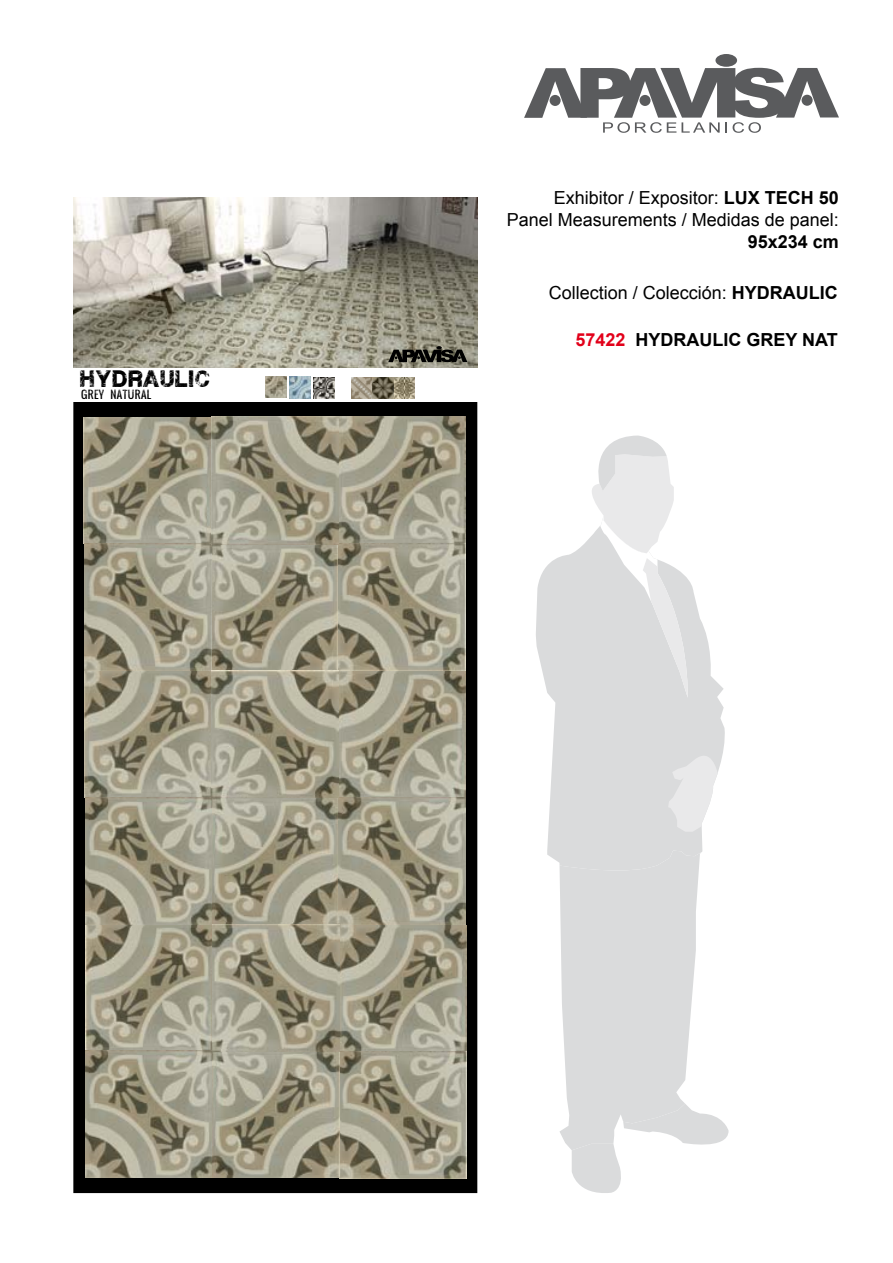
<style>
.page{position:relative;width:893px;height:1263px;background:#fff}
.page>*{position:absolute;margin:0;border:0;box-sizing:border-box;transform-origin:0 0}
.t1{font:18.9px "Plane Crash";color:#000}
.t2{font:18px/21.6px "Arial";color:#000;text-align:right}
.t3{font:700 18px "Arial";color:#000}
.t4{font:10.65px "Skyfall";letter-spacing:.04em;color:#000}
.s1{font-weight:700}
.s2{color:#e2001a}
</style>
<div class="page">
<div style="left:75px;top:199px;width:401px;height:992px;background:#000"></div>
<div style="left:715px;top:54px;width:22px;height:13px;background:#5a5b5d;border-radius:50%"></div>
<svg style="left:524px;top:68px;width:315px;height:65px"></svg>
<svg style="left:536px;top:548px;width:189px;height:314px;fill:#dadbdc"></svg>
<svg style="left:580px;top:435px;width:110px;height:263px"></svg>
<svg style="left:559px;top:850px;width:170px;height:343px"></svg>
<svg style="left:668px;top:746px;width:50px;height:86px;background:#e6e7e8"></svg>
<img style="left:73px;top:198px;width:404px;height:171px">
<div style="left:72px;top:369px;width:405px;height:33px;background:#fff"></div>
<img style="left:290px;top:377px;width:21px;height:21px">
<img style="left:265px;top:377px;width:22px;height:21px">
<svg style="left:388px;top:346px;width:79px;height:16px"></svg>
<img style="left:313px;top:377px;width:22px;height:22px">
<img style="left:352px;top:377px;width:63px;height:21px">
<img style="left:84px;top:417px;width:382px;height:761px">
<p class="t1" style="left:80px;top:370px;width:132px">HYDRAULIC</p>
<p class="t4" style="left:81px;top:389px;width:72px">GREY NATURAL</p>
<p class="t2" style="left:507px;top:188px;width:334px">Exhibitor / Expositor: <span class="s1">LUX TECH 50<br></span>Panel Measurements / Medidas de panel:</p>
<p class="t3" style="left:748px;top:229px;width:93px">95x234 cm</p>
<p class="t2" style="left:549px;top:282px;width:291px">Collection / Colección: <span class="s1">HYDRAULIC</span></p>
<p class="t3" style="left:575px;top:328px;width:264px"><span class="s2">57422</span> HYDRAULIC GREY NAT</p>
</div>
